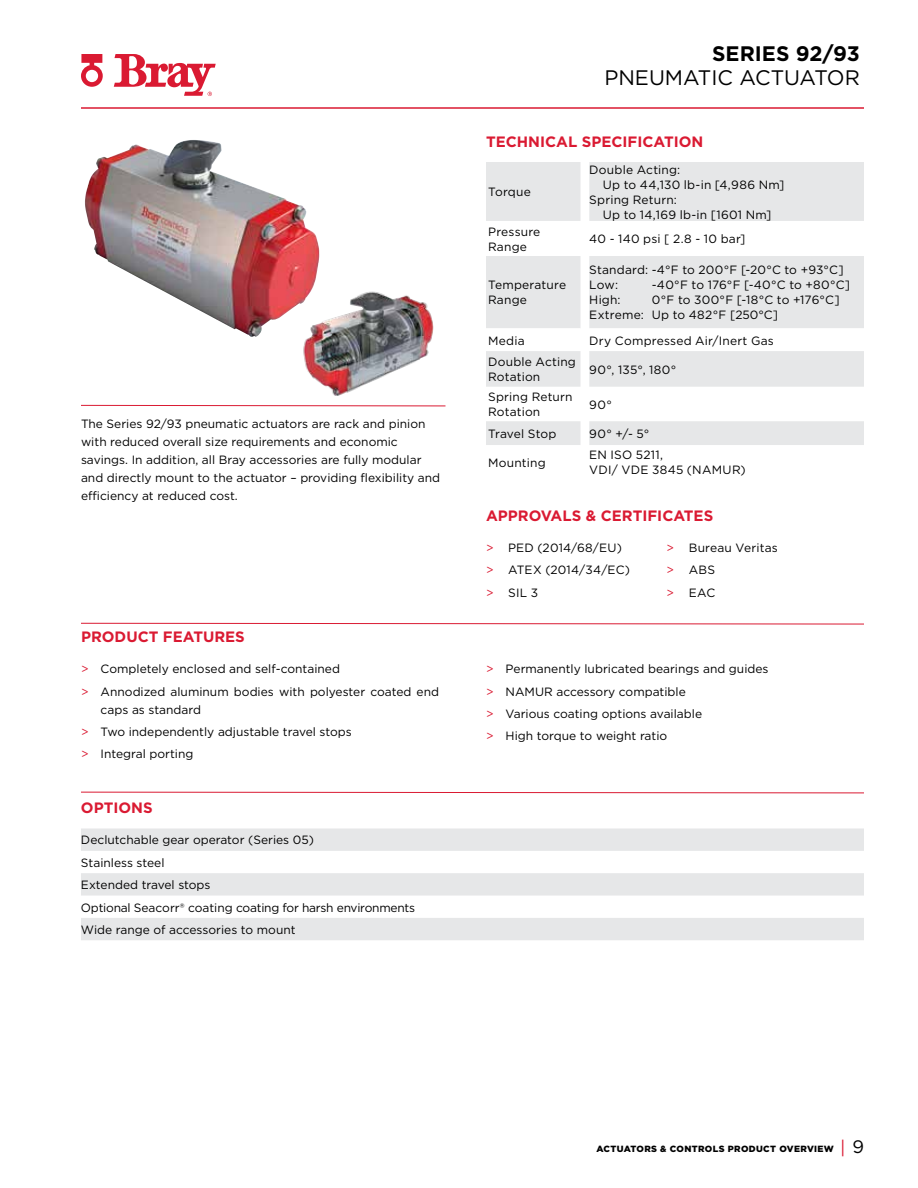
<style>
.page{position:relative;width:918px;height:1188px;background:#fff}
.page>*{position:absolute;margin:0;border:0;box-sizing:border-box;transform-origin:0 0}
.t1{font:21px "Gotham";color:#000}
.t2{font:700 21px "Gotham";color:#000}
.t3{font:700 15px "Gotham";color:#da1a32}
.t4{font:12px/22.4px "Gotham";color:#000}
.t5{font:12px/15px "Gotham";letter-spacing:.02em;color:#000}
.t6{font:900 9px "Gotham";letter-spacing:.04em;color:#000}
.s1{color:#da1a32}
.s2{font-weight:400;font-size:18px;color:#da1a32}
.s3{font-weight:400;font-size:18px}
</style>
<div class="page">
<svg style="left:114px;top:54px;width:102px;height:42px"></svg>
<svg style="left:81px;top:54px;width:22px;height:33px"></svg>
<hr style="left:81px;top:107px;width:783px;height:2px;background:#da1a32">
<img style="left:303px;top:291px;width:131px;height:105px">
<svg style="left:81px;top:828px;width:783px;height:112px;fill:#e6e7e8"></svg>
<svg style="left:81px;top:623px;width:783px;height:2px"></svg>
<svg style="left:81px;top:791px;width:783px;height:3px"></svg>
<svg style="left:486px;top:162px;width:378px;height:283px;fill:#e6e7e8"></svg>
<svg style="left:486px;top:328px;width:378px;height:23px"></svg>
<svg style="left:81px;top:405px;width:365px;height:2px"></svg>
<img style="left:85px;top:140px;width:235px;height:197px">
<p class="t4" style="left:81px;top:415px;width:361px;line-height:18px">The Series 92/93 pneumatic actuators are rack and pinion with reduced overall size requirements and economic savings. In addition, all Bray accessories are fully modular and directly mount to the actuator – providing flexibility and efficiency at reduced cost.</p>
<p class="t3" style="left:81px;top:627px;width:165px">PRODUCT FEATURES</p>
<p class="t4" style="left:81px;top:658px;width:360px"><span class="s1">&gt;</span> Completely enclosed and self-contained<br><span class="s1">&gt;</span> Annodized aluminum bodies with polyester coated end</p>
<p class="t4" style="left:81px;top:698px;width:272px;text-indent:20px">caps as standard<br><span class="s1">&gt;</span> Two independently adjustable travel stops <span class="s1">&gt;</span> Integral porting</p>
<p class="t3" style="left:81px;top:798px;width:73px">OPTIONS</p>
<p class="t4" style="left:81px;top:829px;width:336px">Declutchable gear operator (Series 05)<br>Stainless steel<br>Extended travel stops<br>Optional Seacorr® coating coating for harsh environments Wide range of accessories to mount</p>
<h1 class="t2" style="left:712px;top:40px;width:149px">SERIES 92/93</h1>
<h1 class="t1" style="left:604px;top:64px;width:257px">PNEUMATIC ACTUATOR</h1>
<p class="t3" style="left:486px;top:132px;width:219px">TECHNICAL SPECIFICATION</p>
<p class="t4" style="left:488px;top:181px;width:44px">Torque</p>
<p class="t4" style="left:589px;top:158px;width:93px">Double Acting:</p>
<p class="t5" style="left:603px;top:177px;width:183px">Up to 44,130 lb-in [4,986 Nm]</p>
<p class="t4" style="left:589px;top:188px;width:89px">Spring Return:</p>
<p class="t4" style="left:603px;top:203px;width:170px">Up to 14,169 lb-in [1601 Nm]</p>
<p class="t4" style="left:488px;top:224px;width:54px;line-height:15px">Pressure<br>Range</p>
<p class="t5" style="left:589px;top:231px;width:158px">40 - 140 psi [ 2.8 - 10 bar]</p>
<p class="t4" style="left:488px;top:277px;width:79px;line-height:15px">Temperature<br>Range</p>
<p class="t4" style="left:589px;top:262px;width:256px;line-height:15px">Standard: -4°F to 200°F [-20°C to +93°C]<br>Low:<br>High:<br>Extreme:</p>
<p class="t4" style="left:652px;top:277px;width:200px;line-height:15px">-40°F to 176°F [-40°C to +80°C]<br>0°F to 300°F [-18°C to +176°C]<br>Up to 482°F [250°C]</p>
<p class="t4" style="left:488px;top:329px;width:38px">Media</p>
<p class="t5" style="left:589px;top:333px;width:186px">Dry Compressed Air/Inert Gas</p>
<p class="t4" style="left:488px;top:354px;width:89px;line-height:15px">Double Acting<br>Rotation</p>
<p class="t4" style="left:589px;top:358px;width:88px">90°, 135°, 180°</p>
<p class="t4" style="left:488px;top:389px;width:86px;line-height:15px">Spring Return<br>Rotation</p>
<p class="t4" style="left:589px;top:393px;width:24px">90°</p>
<p class="t4" style="left:488px;top:422px;width:70px">Travel Stop</p>
<p class="t4" style="left:589px;top:422px;width:62px">90° +/- 5°</p>
<p class="t4" style="left:488px;top:451px;width:59px">Mounting</p>
<p class="t5" style="left:589px;top:447px;width:158px">EN ISO 5211,<br>VDI/ VDE 3845 (NAMUR)</p>
<p class="t3" style="left:486px;top:506px;width:229px">APPROVALS &amp; CERTIFICATES</p>
<p class="t4" style="left:486px;top:536px;width:137px"><span class="s1">&gt;</span> PED (2014/68/EU)</p>
<p class="t4" style="left:667px;top:536px;width:113px"><span class="s1">&gt;</span> Bureau Veritas</p>
<p class="t4" style="left:486px;top:559px;width:145px"><span class="s1">&gt;</span> ATEX (2014/34/EC)</p>
<p class="t4" style="left:667px;top:559px;width:50px"><span class="s1">&gt;</span> ABS</p>
<p class="t4" style="left:486px;top:581px;width:54px"><span class="s1">&gt;</span> SIL 3</p>
<p class="t4" style="left:667px;top:581px;width:50px"><span class="s1">&gt;</span> EAC</p>
<p class="t4" style="left:486px;top:658px;width:284px"><span class="s1">&gt;</span> Permanently lubricated bearings and guides <span class="s1">&gt;</span> NAMUR accessory compatible<br><span class="s1">&gt;</span> Various coating options available<br><span class="s1">&gt;</span> High torque to weight ratio</p>
<p class="t6" style="left:597px;top:1142px;width:269px">ACTUATORS &amp; CONTROLS PRODUCT OVERVIEW <span class="s2">|</span> <span class="s3">9</span></p>
</div>
